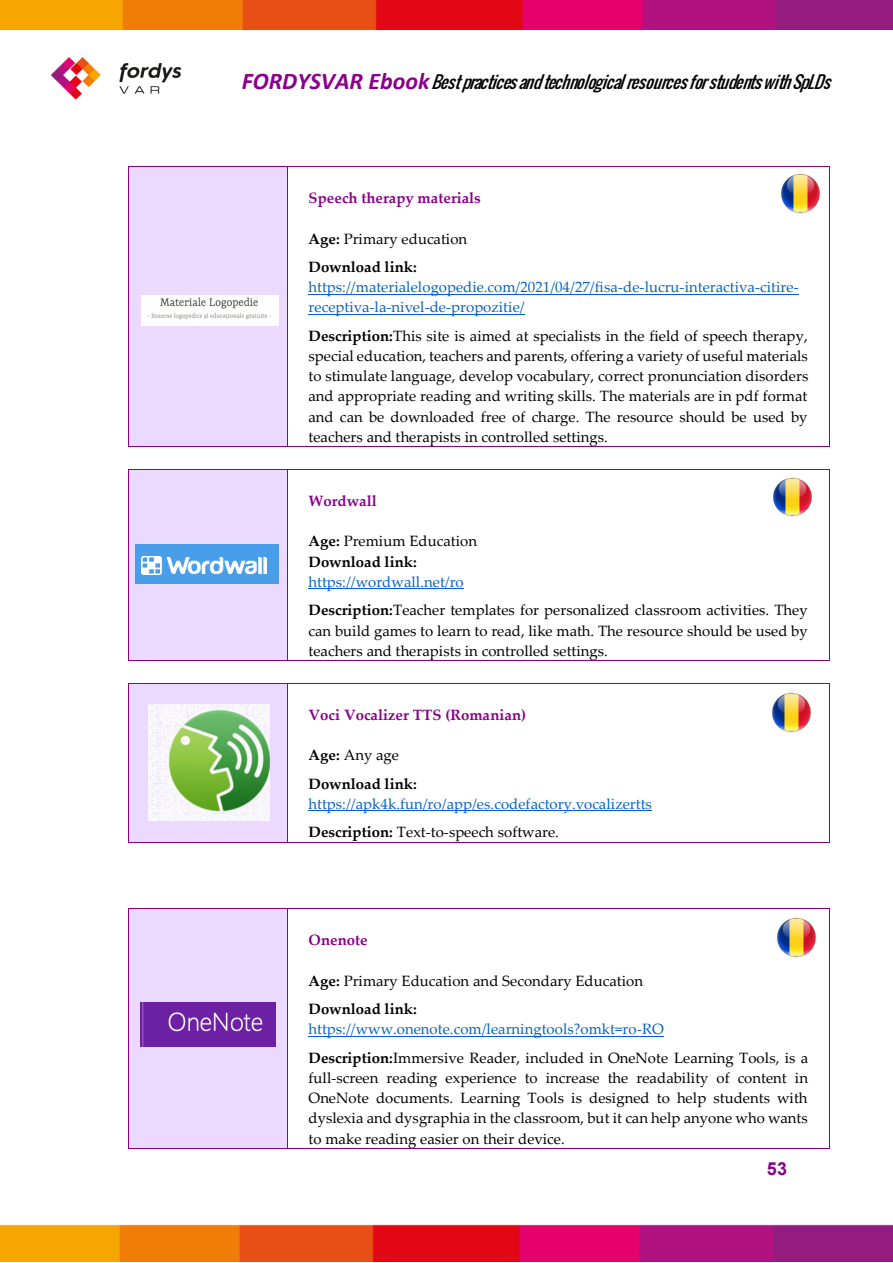
<style>
.page{position:relative;width:893px;height:1263px;background:#fff}
.page>*{position:absolute;margin:0;border:0;box-sizing:border-box;transform-origin:0 0}
.t1{font:700 18px "Arial";color:#8a008a}
.t2{font:italic 300 16.5px "Oswald";color:#000}
.t3{font:15px/20.2px "Palatino Linotype";color:#000}
.t4{font:15px/20.1px "Palatino Linotype";color:#0563c1}
.t5{font:700 15px/28.2px "Palatino Linotype";color:#000}
.t6{font:700 15px "Palatino Linotype";color:#8a008a}
.s1{font-family:"Calibri";font-weight:700;font-size:24px;color:#8a008a}
.s2{font-weight:400}
.s3{font-weight:700}
.s4{color:#0563c1}
.s5{font-weight:700;color:#000}
.s6{color:#000}
</style>
<div class="page">
<img style="left:0;top:0;width:893px;height:29px">
<img style="left:50px;top:57px;width:132px;height:43px">
<img style="left:0;top:1224px;width:893px;height:37px">
<div style="left:128px;top:167px;width:159px;height:279px;background:#ecd9ff"></div>
<hr style="left:309px;top:294px;width:490px;height:1px;background:#0563c1">
<hr style="left:309px;top:314px;width:216px;height:1px;background:#0563c1">
<hr style="left:128px;top:167px;width:159px;height:1px;background:#8a008a">
<hr style="left:288px;top:167px;width:541px;height:1px;background:#8a008a">
<hr style="left:128px;top:167px;width:1px;height:279px;background:#8a008a">
<hr style="left:128px;top:446px;width:159px;height:1px;background:#8a008a">
<hr style="left:287px;top:167px;width:1px;height:279px;background:#8a008a">
<hr style="left:288px;top:446px;width:541px;height:1px;background:#8a008a">
<hr style="left:829px;top:167px;width:1px;height:279px;background:#8a008a">
<div style="left:128px;top:470px;width:159px;height:190px;background:#ecd9ff"></div>
<hr style="left:309px;top:588px;width:155px;height:1px;background:#0563c1">
<hr style="left:128px;top:469px;width:159px;height:1px;background:#8a008a">
<hr style="left:288px;top:469px;width:541px;height:1px;background:#8a008a">
<hr style="left:128px;top:470px;width:1px;height:190px;background:#8a008a">
<hr style="left:128px;top:660px;width:159px;height:1px;background:#8a008a">
<hr style="left:287px;top:470px;width:1px;height:190px;background:#8a008a">
<hr style="left:288px;top:660px;width:541px;height:1px;background:#8a008a">
<hr style="left:829px;top:470px;width:1px;height:190px;background:#8a008a">
<div style="left:128px;top:684px;width:159px;height:158px;background:#ecd9ff"></div>
<hr style="left:309px;top:810px;width:343px;height:1px;background:#0563c1">
<hr style="left:128px;top:683px;width:159px;height:1px;background:#8a008a">
<hr style="left:288px;top:683px;width:541px;height:1px;background:#8a008a">
<hr style="left:128px;top:684px;width:1px;height:158px;background:#8a008a">
<hr style="left:128px;top:842px;width:159px;height:1px;background:#8a008a">
<hr style="left:287px;top:684px;width:1px;height:158px;background:#8a008a">
<hr style="left:288px;top:842px;width:541px;height:1px;background:#8a008a">
<hr style="left:829px;top:684px;width:1px;height:158px;background:#8a008a">
<div style="left:128px;top:909px;width:159px;height:239px;background:#ecd9ff"></div>
<hr style="left:309px;top:1036px;width:355px;height:1px;background:#0563c1">
<hr style="left:128px;top:908px;width:159px;height:1px;background:#8a008a">
<hr style="left:288px;top:908px;width:541px;height:1px;background:#8a008a">
<hr style="left:128px;top:909px;width:1px;height:239px;background:#8a008a">
<hr style="left:128px;top:1148px;width:159px;height:1px;background:#8a008a">
<hr style="left:287px;top:909px;width:1px;height:239px;background:#8a008a">
<hr style="left:288px;top:1148px;width:541px;height:1px;background:#8a008a">
<hr style="left:829px;top:909px;width:1px;height:239px;background:#8a008a">
<img style="left:141px;top:296px;width:137px;height:29px">
<img style="left:780px;top:173px;width:41px;height:41px">
<img style="left:135px;top:544px;width:143px;height:40px">
<img style="left:772px;top:477px;width:41px;height:40px">
<img style="left:148px;top:705px;width:121px;height:116px">
<img style="left:771px;top:692px;width:41px;height:41px">
<img style="left:140px;top:1002px;width:135px;height:44px">
<img style="left:776px;top:917px;width:41px;height:41px">
<p class="t2" style="left:242px;top:69px;width:597px"><span class="s1">F O R D Y S V A R E b o o k</span> BestpracticesandtechnologicalresourcesforstudentswithSpLDs</p>
<p class="t6" style="left:309px;top:192px;width:174px">Speech therapy materials</p>
<p class="t5" style="left:309px;top:226px;width:160px">Age: <span class="s2">Primary education<br></span>Download link:</p>
<p class="t4" style="left:309px;top:279px;width:492px">https://materialelogopedie.com/2021/04/27/fisa-de-lucru-interactiva-citire&shy;receptiva-la-nivel-de-propozitie/</p>
<p class="t3" style="left:309px;top:327px;width:501px;text-align:justify"><span class="s3">Description:</span>This site is aimed at specialists in the field of speech therapy, special education, teachers and parents, offering a variety of useful materials to stimulate language, develop vocabulary, correct pronunciation disorders and appropriate reading and writing skills. The materials are in pdf format and can be downloaded free of charge. The resource should be used by teachers and therapists in controlled settings.</p>
<p class="t6" style="left:309px;top:495px;width:70px">Wordwall</p>
<p class="t5" style="left:309px;top:533px;width:170px;line-height:20.1px">Age: <span class="s2">Premium Education<br></span>Download link:</p>
<p class="t3" style="left:309px;top:569px;width:501px;line-height:28.2px"><span class="s4">https://wordwall.net/ro<br></span><span class="s3">Description:</span>Teacher templates for personalized classroom activities. They</p>
<p class="t3" style="left:309px;top:622px;width:501px">can build games to learn to read, like math. The resource should be used by teachers and therapists in controlled settings.</p>
<p class="t6" style="left:309px;top:709px;width:219px">Voci Vocalizer TTS (Romanian)</p>
<p class="t5" style="left:309px;top:743px;width:110px">Age: <span class="s2">Any age<br></span>Download link:</p>
<p class="t4" style="left:309px;top:791px;width:345px;line-height:28.2px">https://apk4k.fun/ro/app/es.codefactory.vocalizertts<br><span class="s5">Description:</span> <span class="s6">Text-to-speech software.</span></p>
<p class="t6" style="left:309px;top:934px;width:61px">Onenote</p>
<p class="t3" style="left:309px;top:968px;width:336px;line-height:28.2px"><span class="s3">Age:</span> Primary Education and Secondary Education<br><span class="s3">Download link:</span></p>
<p class="t3" style="left:309px;top:1017px;width:501px;line-height:28.2px"><span class="s4">https://www.onenote.com/learningtools?omkt=ro-RO<br></span><span class="s3">Description:</span>Immersive Reader, included in OneNote Learning Tools, is a</p>
<p class="t3" style="left:309px;top:1069px;width:501px;text-align:justify">full-screen reading experience to increase the readability of content in OneNote documents. Learning Tools is designed to help students with dyslexia and dysgraphia in the classroom, but it can help anyone who wants to make reading easier on their device.</p>
<p class="t1" style="left:767px;top:1157px;width:22px">53</p>
</div>
